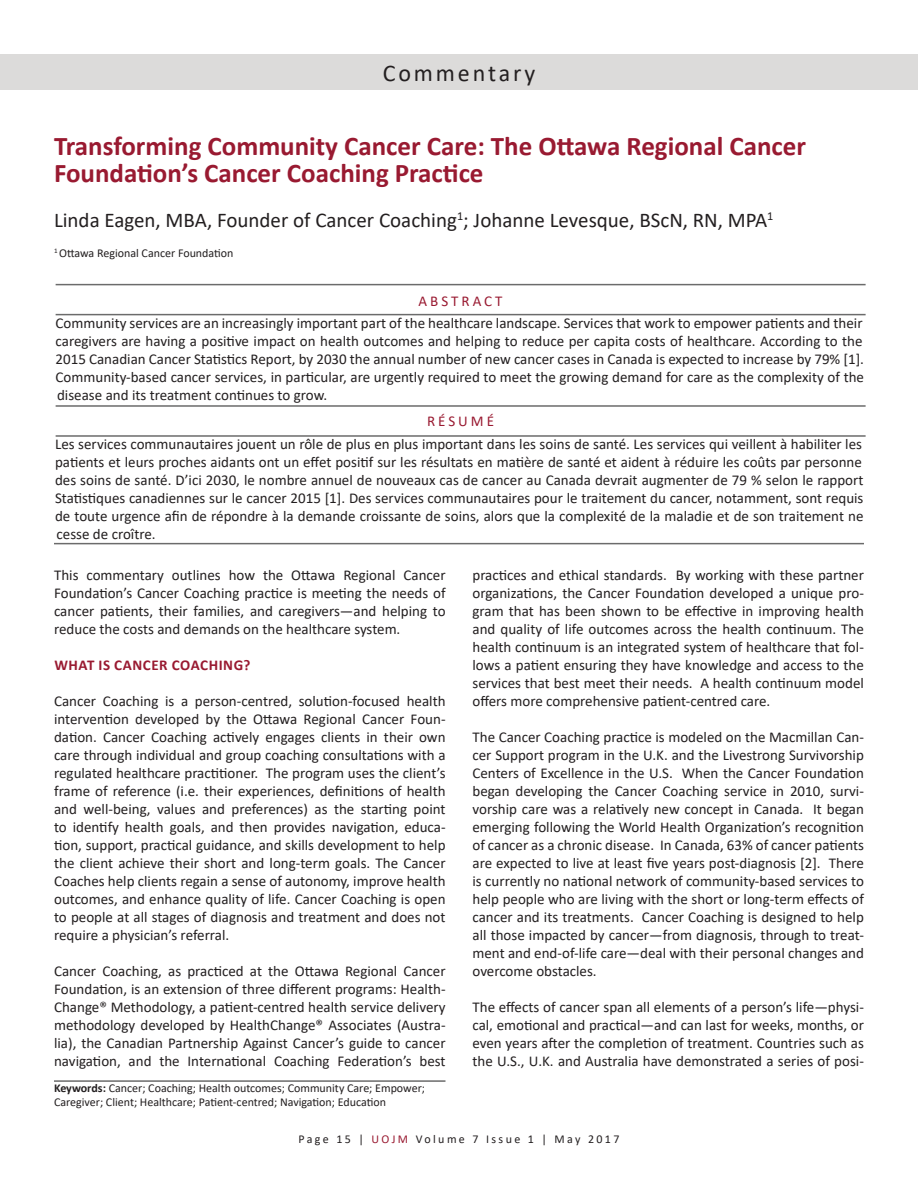
<style>
.page{position:relative;width:918px;height:1188px;background:#fff}
.page>*{position:absolute;margin:0;border:0;box-sizing:border-box;transform-origin:0 0}
.t1{font:700 27px/27px "Calibri";color:#991a31}
.t2{font:24px "Calibri";letter-spacing:.12em;color:#231f20}
.t3{font:21px "Calibri";color:#231f20}
.t4{font:15px/18px "Calibri";color:#231f20;text-align:justify}
.t5{font:700 15px "Calibri";letter-spacing:.04em;color:#991a31}
.t6{font:15px "Calibri";letter-spacing:.2em;color:#991a31}
.t7{font:12px "Calibri";color:#231f20}
.t8{font:12px "Calibri";letter-spacing:.2em;color:#231f20}
.s1{font-weight:700}
.s2{color:#991a31}
</style>
<div class="page">
<div style="left:0;top:54px;width:918px;height:36px;background:#dcdbda"></div>
<hr style="left:54px;top:1080px;width:392px;height:2px;background:#6b6b6b">
<hr style="left:56px;top:284px;width:810px;height:1px;background:#6b6b6b">
<hr style="left:56px;top:314px;width:810px;height:1px;background:#6b6b6b">
<hr style="left:56px;top:405px;width:810px;height:2px;background:#6b6b6b">
<hr style="left:56px;top:435px;width:810px;height:2px;background:#6b6b6b">
<hr style="left:54px;top:543px;width:810px;height:1px;background:#6b6b6b">
<p class="t2" style="left:383px;top:56px;width:154px">Commentary</p>
<p class="t1" style="left:54px;top:132px;width:754px">Transforming Community Cancer Care: The Ottawa Regional Cancer<br>Foundation’s Cancer Coaching Practice</p>
<p class="t3" style="left:54px;top:206px;width:721px">Linda Eagen, MBA, Founder of Cancer Coaching<sup>1</sup>; Johanne Levesque, BScN, RN, MPA<sup>1</sup></p>
<p class="t7" style="left:54px;top:245px;width:181px"><sup>1</sup> Ottawa Regional Cancer Foundation</p>
<p class="t6" style="left:419px;top:290px;width:86px">ABSTRACT</p>
<p class="t4" style="left:56px;top:314px;width:810px">Community services are an increasingly important part of the healthcare landscape. Services that work to empower patients and their caregivers are having a positive impact on health outcomes and helping to reduce per capita costs of healthcare. According to the 2015 Canadian Cancer Statistics Report, by 2030 the annual number of new cancer cases in Canada is expected to increase by 79% [1].<br>Community-based cancer services, in particular, are urgently required to meet the growing demand for care as the complexity of the disease and its treatment continues to grow.</p>
<p class="t6" style="left:427px;top:411px;width:68px">RÉSUMÉ</p>
<p class="t4" style="left:55px;top:435px;width:810px">Les services communautaires jouent un rôle de plus en plus important dans les soins de santé. Les services qui veillent à habiliter les patients et leurs proches aidants ont un effet positif sur les résultats en matière de santé et aident à réduire les coûts par personne des soins de santé. D’ici 2030, le nombre annuel de nouveaux cas de cancer au Canada devrait augmenter de 79 % selon le rapport Statistiques canadiennes sur le cancer 2015 [1]. Des services communautaires pour le traitement du cancer, notamment, sont requis de toute urgence afin de répondre à la demande croissante de soins, alors que la complexité de la maladie et de son traitement ne cesse de croître.</p>
<p class="t4" style="left:54px;top:565px;width:393px">This commentary outlines how the Ottawa Regional Cancer Foundation’s Cancer Coaching practice is meeting the needs of cancer patients, their families, and caregivers—and helping to reduce the costs and demands on the healthcare system.</p>
<p class="t5" style="left:54px;top:654px;width:198px">WHAT IS CANCER COACHING?</p>
<p class="t4" style="left:54px;top:691px;width:393px">Cancer Coaching is a person-centred, solution-focused health intervention developed by the Ottawa Regional Cancer Foun&shy;dation. Cancer Coaching actively engages clients in their own care through individual and group coaching consultations with a regulated healthcare practitioner. The program uses the client’s frame of reference (i.e. their experiences, definitions of health and well-being, values and preferences) as the starting point to identify health goals, and then provides navigation, educa&shy;tion, support, practical guidance, and skills development to help the client achieve their short and long-term goals. The Cancer Coaches help clients regain a sense of autonomy, improve health outcomes, and enhance quality of life. Cancer Coaching is open to people at all stages of diagnosis and treatment and does not require a physician’s referral.</p>
<p class="t4" style="left:54px;top:961px;width:393px">Cancer Coaching, as practiced at the Ottawa Regional Cancer Foundation, is an extension of three different programs: Health-Change® Methodology, a patient-centred health service delivery methodology developed by HealthChange® Associates (Austra&shy;lia), the Canadian Partnership Against Cancer’s guide to cancer navigation, and the International Coaching Federation’s best</p>
<p class="t7" style="left:54px;top:1080px;width:373px"><span class="s1">Keywords:</span> Cancer; Coaching; Health outcomes; Community Care; Empower;</p>
<p class="t7" style="left:54px;top:1094px;width:334px">Caregiver; Client; Healthcare; Patient-centred; Navigation; Education</p>
<p class="t4" style="left:472px;top:565px;width:393px">practices and ethical standards. By working with these partner organizations, the Cancer Foundation developed a unique pro&shy;gram that has been shown to be effective in improving health and quality of life outcomes across the health continuum. The health continuum is an integrated system of healthcare that fol&shy;lows a patient ensuring they have knowledge and access to the services that best meet their needs. A health continuum model offers more comprehensive patient-centred care.</p>
<p class="t4" style="left:472px;top:727px;width:393px">The Cancer Coaching practice is modeled on the Macmillan Can&shy;cer Support program in the U.K. and the Livestrong Survivorship Centers of Excellence in the U.S. When the Cancer Foundation began developing the Cancer Coaching service in 2010, survi&shy;vorship care was a relatively new concept in Canada. It began emerging following the World Health Organization’s recognition of cancer as a chronic disease. In Canada, 63% of cancer patients are expected to live at least five years post-diagnosis [2]. There is currently no national network of community-based services to help people who are living with the short or long-term effects of cancer and its treatments. Cancer Coaching is designed to help all those impacted by cancer—from diagnosis, through to treat&shy;ment and end-of-life care—deal with their personal changes and overcome obstacles.</p>
<p class="t4" style="left:472px;top:997px;width:393px">The effects of cancer span all elements of a person’s life—physi&shy;cal, emotional and practical—and can last for weeks, months, or even years after the completion of treatment. Countries such as the U.S., U.K. and Australia have demonstrated a series of posi-</p>
<p class="t8" style="left:298px;top:1131px;width:323px">Page 15 | <span class="s2">UOJM</span> Volume 7 Issue 1 | May 2017</p>
</div>
